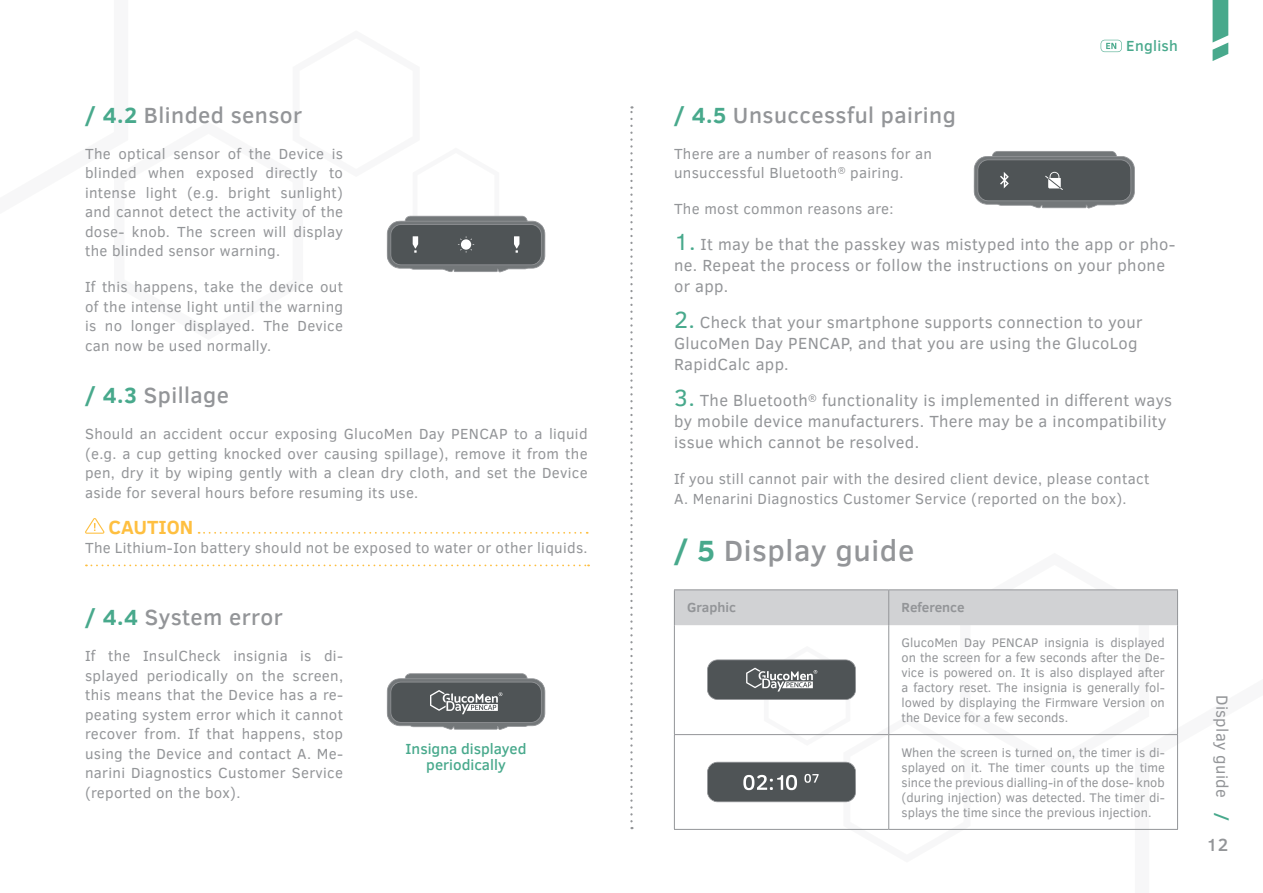
<style>
.page{position:relative;width:1263px;height:893px;background:#fff}
.page>*{position:absolute;margin:0;border:0;box-sizing:border-box;transform-origin:0 0}
.t1{font:500 30px "Clear Sans";letter-spacing:.02em;color:#939598}
.t2{font:500 22.5px "Clear Sans";letter-spacing:.02em;color:#939598}
.t3{font:700 19.5px "Clear Sans";color:#febf40}
.t4{font:500 18px "Clear Sans";color:#939598}
.t5{font:16.5px/21px "Clear Sans";letter-spacing:.02em;color:#939598}
.t6{font:15px/19.5px "Clear Sans";letter-spacing:.02em;color:#939598;text-align:justify}
.t7{font:500 15px "Clear Sans";color:#48a98c}
.t8{font:500 15px "Clear Sans";letter-spacing:.02em;color:#48a98c}
.t9{font:700 13.5px "Clear Sans";color:#939598}
.t10{font:12.75px/15px "Clear Sans";color:#939598;text-align:justify}
.s1{font-weight:700;color:#48a98c}
.s2{font-size:24px;color:#48a98c}
</style>
<div class="page">
<svg style="left:387px;top:673px;width:158px;height:57px;background:#737678"></svg>
<svg style="left:386px;top:215px;width:159px;height:58px;background:#717577"></svg>
<svg style="left:974px;top:151px;width:161px;height:57px;background:#6b6f71"></svg>
<svg style="left:1212px;top:0;width:16px;height:61px"></svg>
<svg style="left:1100px;top:40px;width:22px;height:12px"></svg>
<svg style="left:85px;top:518px;width:19px;height:16px"></svg>
<svg style="left:199px;top:532px;width:389px;height:2px"></svg>
<svg style="left:86px;top:564px;width:503px;height:2px"></svg>
<svg style="left:674px;top:589px;width:505px;height:241px"></svg>
<svg style="left:630px;top:106px;width:3px;height:715px"></svg>
<p class="t2" style="left:85px;top:99px;width:219px"><span class="s1">/ 4.2</span> Blinded sensor</p>
<p class="t6" style="left:85px;top:144px;width:260px">The optical sensor of the Device is blinded when exposed directly to intense light (e.g. bright sunlight) and cannot detect the activity of the dose- knob. The screen will display the blinded sensor warning.</p>
<p class="t6" style="left:85px;top:277px;width:260px">If this happens, take the device out of the intense light until the warning is no longer displayed. The Device can now be used normally.</p>
<p class="t2" style="left:85px;top:380px;width:145px"><span class="s1">/ 4.3</span> Spillage</p>
<p class="t6" style="left:85px;top:424px;width:504px">Should an accident occur exposing GlucoMen Day PENCAP to a liquid (e.g. a cup getting knocked over causing spillage), remove it from the pen, dry it by wiping gently with a clean dry cloth, and set the Device aside for several hours before resuming its use.</p>
<p class="t3" style="left:108px;top:513px;width:86px">CAUTION</p>
<p class="t6" style="left:85px;top:538px;width:504px">The Lithium-Ion battery should not be exposed to water or other liquids.</p>
<p class="t2" style="left:85px;top:602px;width:199px"><span class="s1">/ 4.4</span> System error</p>
<p class="t6" style="left:85px;top:646px;width:260px">If the InsulCheck insignia is di&shy;splayed periodically on the screen, this means that the Device has a re&shy;peating system error which it cannot recover from. If that happens, stop using the Device and contact A. Me&shy;narini Diagnostics Customer Service (reported on the box).</p>
<p class="t7" style="left:406px;top:738px;width:122px">Insigna displayed</p>
<p class="t7" style="left:426px;top:755px;width:81px">periodically</p>
<p class="t8" style="left:1126px;top:36px;width:53px">English</p>
<p class="t2" style="left:674px;top:99px;width:283px"><span class="s1">/ 4.5</span> Unsuccessful pairing</p>
<p class="t6" style="left:674px;top:144px;width:260px">There are a number of reasons for an unsuccessful Bluetooth<sup>®</sup> pairing.</p>
<p class="t6" style="left:674px;top:199px;width:221px">The most common reasons are:</p>
<p class="t5" style="left:674px;top:234px;width:503px"><span class="s2">1.</span> It may be that the passkey was mistyped into the app or pho&shy;ne. Repeat the process or follow the instructions on your phone or app.</p>
<p class="t5" style="left:674px;top:312px;width:470px"><span class="s2">2.</span> Check that your smartphone supports connection to your<br>GlucoMen Day PENCAP, and that you are using the GlucoLog<br>RapidCalc app.</p>
<p class="t5" style="left:674px;top:390px;width:500px"><span class="s2">3.</span> The Bluetooth<sup>®</sup> functionality is implemented in different ways by mobile device manufacturers. There may be a incompatibility issue which cannot be resolved.</p>
<p class="t6" style="left:674px;top:469px;width:477px">If you still cannot pair with the desired client device, please contact</p>
<p class="t6" style="left:674px;top:489px;width:454px">A. Menarini Diagnostics Customer Service (reported on the box).</p>
<p class="t1" style="left:674px;top:529px;width:242px"><span class="s1">/ 5</span> Display guide</p>
<p class="t9" style="left:687px;top:598px;width:50px">Graphic</p>
<p class="t9" style="left:901px;top:598px;width:65px">Reference</p>
<p class="t10" style="left:901px;top:635px;width:265px">GlucoMen Day PENCAP insignia is displayed on the screen for a few seconds after the De&shy;vice is powered on. It is also displayed after a factory reset. The insignia is generally fol&shy;lowed by displaying the Firmware Version on the Device for a few seconds.</p>
<p class="t10" style="left:901px;top:745px;width:265px">When the screen is turned on, the timer is di&shy;splayed on it. The timer counts up the time since the previous dialling-in of the dose- knob (during injection) was detected. The timer di&shy;splays the time since the previous injection.</p>
<p class="t5" style="left:1232px;top:695px;width:128px;rotate:90deg">Display guide <span class="s1">/</span></p>
<p class="t4" style="left:1206px;top:832px;width:23px">12</p>
</div>
